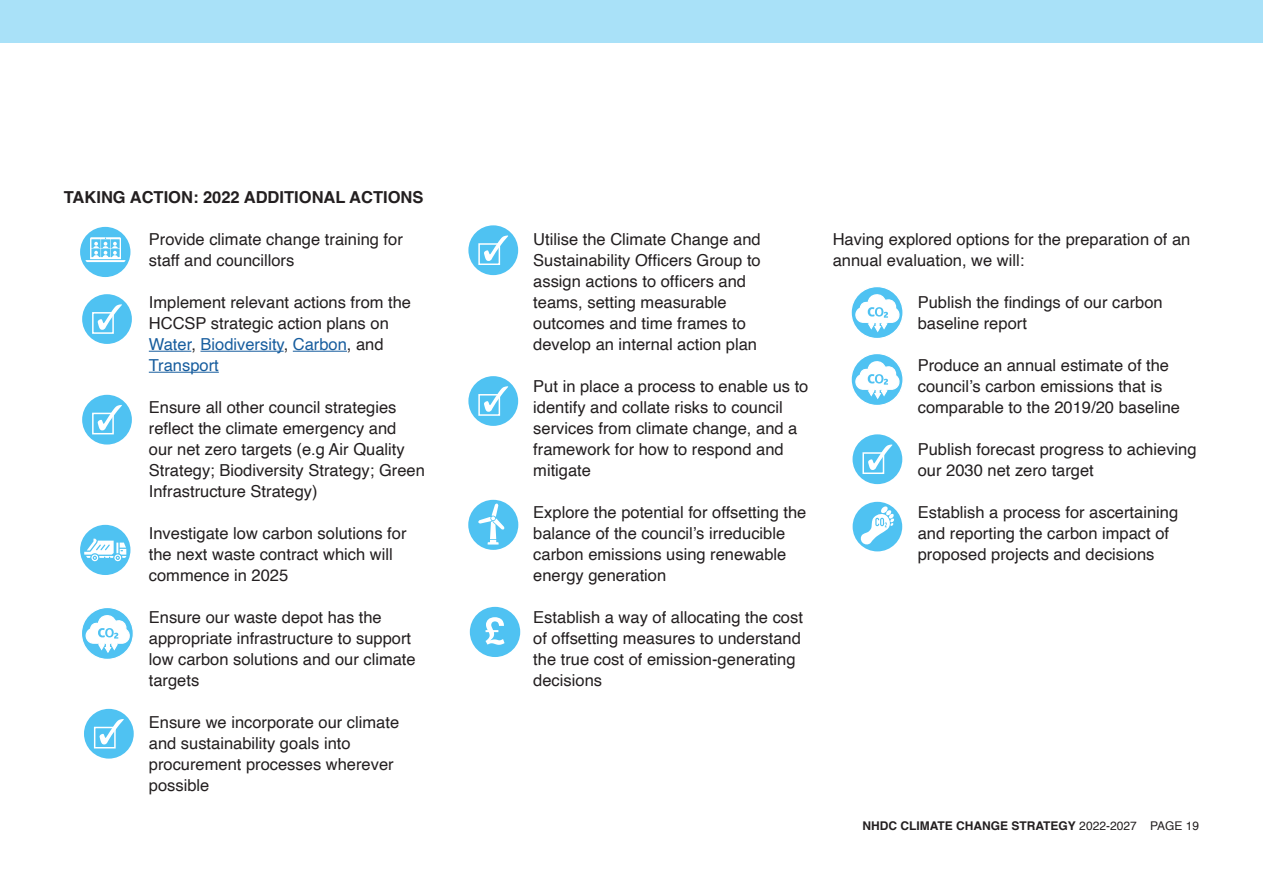
<style>
.page{position:relative;width:1263px;height:893px;background:#fff}
.page>*{position:absolute;margin:0;border:0;box-sizing:border-box;transform-origin:0 0}
.t1{font:16.5px/21px "Helvetica";color:#231f20}
.t2{font:16.5px "Helvetica";color:#175d9e}
.t3{font:700 16.5px "Helvetica";color:#231f20}
.t4{font:700 12px "Helvetica";color:#231f20}
.s1{color:#231f20}
.s2{font-weight:400}
</style>
<div class="page">
<hr style="left:149px;top:351px;width:42px;height:1px;background:#175d9e">
<hr style="left:200px;top:351px;width:84px;height:1px;background:#175d9e">
<hr style="left:293px;top:351px;width:54px;height:1px;background:#175d9e">
<hr style="left:149px;top:372px;width:70px;height:1px;background:#175d9e">
<div style="left:80px;top:227px;width:50px;height:50px;background:#4fc2f2;border-radius:50%"></div>
<svg style="left:85px;top:237px;width:41px;height:25px"></svg>
<div style="left:82px;top:294px;width:50px;height:50px;background:#4fc2f2;border-radius:50%"></div>
<svg style="left:98px;top:304px;width:24px;height:26px"></svg>
<div style="left:92px;top:312px;width:22px;height:22px;border:2px solid #fff"></div>
<svg style="left:80px;top:393px;width:54px;height:53px"></svg>
<div style="left:82px;top:395px;width:50px;height:50px;background:#4fc2f2;border-radius:50%"></div>
<svg style="left:98px;top:405px;width:24px;height:25px"></svg>
<div style="left:92px;top:413px;width:22px;height:21px;border:2px solid #fff"></div>
<svg style="left:82px;top:608px;width:51px;height:51px"></svg>
<div style="left:468px;top:225px;width:50px;height:50px;background:#4fc2f2;border-radius:50%"></div>
<svg style="left:484px;top:235px;width:24px;height:26px"></svg>
<div style="left:478px;top:243px;width:22px;height:22px;border:2px solid #fff"></div>
<div style="left:468px;top:376px;width:50px;height:50px;background:#4fc2f2;border-radius:50%"></div>
<svg style="left:484px;top:386px;width:24px;height:26px"></svg>
<div style="left:478px;top:394px;width:22px;height:22px;border:2px solid #fff"></div>
<svg style="left:466px;top:498px;width:54px;height:54px"></svg>
<svg style="left:468px;top:500px;width:50px;height:50px"></svg>
<div style="left:80px;top:525px;width:50px;height:50px;background:#4fc2f2;border-radius:50%"></div>
<svg style="left:84px;top:539px;width:42px;height:22px"></svg>
<div style="left:470px;top:607px;width:50px;height:50px;background:#4fc2f2;border-radius:50%"></div>
<svg style="left:485px;top:617px;width:19px;height:28px"></svg>
<svg style="left:851px;top:287px;width:52px;height:51px"></svg>
<svg style="left:851px;top:354px;width:52px;height:51px"></svg>
<svg style="left:850px;top:432px;width:54px;height:54px"></svg>
<div style="left:852px;top:434px;width:50px;height:50px;background:#4fc2f2;border-radius:50%"></div>
<svg style="left:868px;top:444px;width:24px;height:26px"></svg>
<div style="left:862px;top:452px;width:22px;height:22px;border:2px solid #fff"></div>
<div style="left:0;top:0;width:1263px;height:43px;background:#a9e1f8"></div>
<svg style="left:850px;top:500px;width:54px;height:53px"></svg>
<svg style="left:853px;top:502px;width:49px;height:49px"></svg>
<div style="left:84px;top:709px;width:50px;height:50px;background:#4fc2f2;border-radius:50%"></div>
<svg style="left:100px;top:719px;width:24px;height:25px"></svg>
<div style="left:94px;top:727px;width:22px;height:21px;border:2px solid #fff"></div>
<p class="t3" style="left:64px;top:187px;width:361px">TAKING ACTION: 2022 ADDITIONAL ACTIONS</p>
<p class="t1" style="left:149px;top:229px;width:256px">Provide climate change training for</p>
<p class="t1" style="left:149px;top:250px;width:147px">staff and councillors</p>
<p class="t1" style="left:149px;top:292px;width:264px">Implement relevant actions from the</p>
<p class="t1" style="left:149px;top:313px;width:241px">HCCSP strategic action plans on</p>
<p class="t2" style="left:149px;top:331px;width:236px">Water<span class="s1">,</span> Biodiversity<span class="s1">,</span> Carbon<span class="s1">, and</span></p>
<p class="t2" style="left:149px;top:352px;width:71px">Transport</p>
<p class="t1" style="left:149px;top:397px;width:249px">Ensure all other council strategies</p>
<p class="t1" style="left:149px;top:418px;width:249px">reflect the climate emergency and</p>
<p class="t1" style="left:149px;top:439px;width:257px">our net zero targets (e.g Air Quality</p>
<p class="t1" style="left:149px;top:460px;width:278px">Strategy; Biodiversity Strategy; Green</p>
<p class="t1" style="left:149px;top:481px;width:170px">Infrastructure Strategy)</p>
<p class="t1" style="left:149px;top:523px;width:259px">Investigate low carbon solutions for</p>
<p class="t1" style="left:149px;top:544px;width:245px">the next waste contract which will</p>
<p class="t1" style="left:149px;top:565px;width:141px">commence in 2025</p>
<p class="t1" style="left:149px;top:607px;width:234px">Ensure our waste depot has the</p>
<p class="t1" style="left:149px;top:628px;width:264px">appropriate infrastructure to support</p>
<p class="t1" style="left:149px;top:649px;width:268px">low carbon solutions and our climate</p>
<p class="t1" style="left:149px;top:670px;width:52px">targets</p>
<p class="t1" style="left:149px;top:712px;width:252px">Ensure we incorporate our climate</p>
<p class="t1" style="left:149px;top:733px;width:203px">and sustainability goals into</p>
<p class="t1" style="left:149px;top:754px;width:246px">procurement processes wherever</p>
<p class="t1" style="left:149px;top:775px;width:62px">possible</p>
<p class="t1" style="left:533px;top:229px;width:229px">Utilise the Climate Change and</p>
<p class="t1" style="left:533px;top:250px;width:229px">Sustainability Officers Group to</p>
<p class="t1" style="left:533px;top:271px;width:214px">assign actions to officers and</p>
<p class="t1" style="left:533px;top:292px;width:195px">teams, setting measurable</p>
<p class="t1" style="left:533px;top:313px;width:214px">outcomes and time frames to</p>
<p class="t1" style="left:533px;top:334px;width:225px">develop an internal action plan</p>
<p class="t1" style="left:533px;top:376px;width:277px">Put in place a process to enable us to</p>
<p class="t1" style="left:533px;top:397px;width:251px">identify and collate risks to council</p>
<p class="t1" style="left:533px;top:418px;width:266px">services from climate change, and a</p>
<p class="t1" style="left:533px;top:439px;width:252px">framework for how to respond and</p>
<p class="t1" style="left:533px;top:460px;width:59px">mitigate</p>
<p class="t1" style="left:533px;top:502px;width:275px">Explore the potential for offsetting the</p>
<p class="t1" style="left:533px;top:523px;width:253px">balance of the council’s irreducible</p>
<p class="t1" style="left:533px;top:544px;width:255px">carbon emissions using renewable</p>
<p class="t1" style="left:533px;top:565px;width:134px">energy generation</p>
<p class="t1" style="left:533px;top:607px;width:271px">Establish a way of allocating the cost</p>
<p class="t1" style="left:533px;top:628px;width:269px">of offsetting measures to understand</p>
<p class="t1" style="left:533px;top:649px;width:264px">the true cost of emission-generating</p>
<p class="t1" style="left:533px;top:670px;width:70px">decisions</p>
<p class="t1" style="left:833px;top:229px;width:359px">Having explored options for the preparation of an annual evaluation, we will:</p>
<p class="t1" style="left:918px;top:292px;width:246px">Publish the findings of our carbon</p>
<p class="t1" style="left:918px;top:313px;width:111px">baseline report</p>
<p class="t1" style="left:918px;top:355px;width:253px">Produce an annual estimate of the</p>
<p class="t1" style="left:918px;top:376px;width:246px">council’s carbon emissions that is</p>
<p class="t1" style="left:918px;top:397px;width:264px">comparable to the 2019/20 baseline</p>
<p class="t1" style="left:918px;top:439px;width:280px">Publish forecast progress to achieving</p>
<p class="t1" style="left:918px;top:460px;width:178px">our 2030 net zero target</p>
<p class="t1" style="left:918px;top:502px;width:262px">Establish a process for ascertaining</p>
<p class="t1" style="left:918px;top:523px;width:253px">and reporting the carbon impact of</p>
<p class="t1" style="left:918px;top:544px;width:238px">proposed projects and decisions</p>
<p class="t4" style="left:862px;top:818px;width:338px">NHDC CLIMATE CHANGE STRATEGY <span class="s2">2022-2027 PAGE 19</span></p>
</div>
